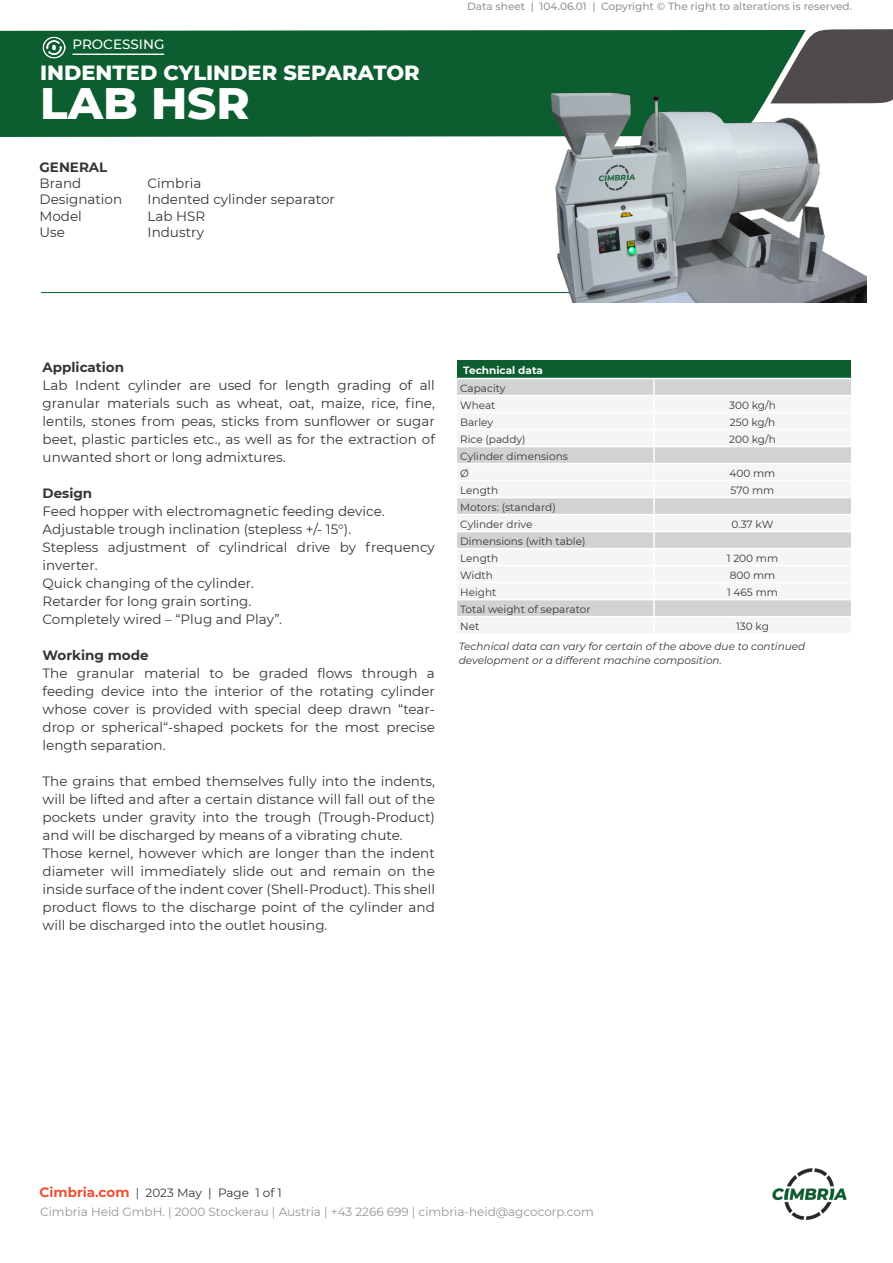
<style>
.page{position:relative;width:893px;height:1263px;background:#fff}
.page>*{position:absolute;margin:0;border:0;box-sizing:border-box;transform-origin:0 0}
.t1{font:800 45px "Montserrat";color:#fff}
.t2{font:800 21px "Montserrat";color:#fff}
.Montserrat_9_pt{font:13.5px/18px "Montserrat";color:#363536;text-align:justify}
.Montserrat_9_pt_fed{font:700 13.5px "Montserrat";color:#363536}
.t3{font:500 13.5px "Montserrat";color:#fff}
.t4{font:12px "Montserrat";color:#939598}
.t5{font:12px "Montserrat";color:#363536}
.Spec_Table_Body{font:10.5px "Montserrat";color:#363536}
.Montserrat_9_pt-2{font:italic 10.5px/13.5px "Montserrat";color:#363536}
.t6{font:500 10.5px "Montserrat";color:#939598}
.Spec_Table_Body-2{font:700 10.5px "Montserrat";color:#fff}
.s1{font-weight:700;font-size:13.5px;color:#ef5032}
</style>
<div class="page">
<div style="left:0;top:30px;width:770px;height:107px;background:#0c5d2f"></div>
<svg style="left:770px;top:29px;width:123px;height:74px;background:#4f5953"></svg>
<img style="left:772px;top:1168px;width:75px;height:53px">
<hr style="left:41px;top:292px;width:810px;height:1px;background:#0c5d2f">
<img style="left:43px;top:36px;width:22px;height:23px">
<hr style="left:73px;top:54px;width:91px;height:1px;background:#fff">
<img style="left:534px;top:67px;width:332px;height:236px">
<div style="left:457px;top:360px;width:394px;height:18px;background:#0c5d2f"></div>
<svg style="left:457px;top:379px;width:394px;height:16px;background:#d2d3d5"></svg>
<svg style="left:457px;top:447px;width:394px;height:169px;fill:#f5f5f6"></svg>
<hr style="left:457px;top:463px;width:197px;height:1px;background:#fff">
<hr style="left:654px;top:463px;width:197px;height:1px;background:#fff">
<hr style="left:457px;top:480px;width:197px;height:1px;background:#fff">
<hr style="left:654px;top:480px;width:197px;height:1px;background:#fff">
<hr style="left:457px;top:497px;width:197px;height:1px;background:#fff">
<hr style="left:654px;top:497px;width:197px;height:1px;background:#fff">
<hr style="left:457px;top:514px;width:197px;height:1px;background:#fff">
<hr style="left:654px;top:514px;width:197px;height:1px;background:#fff">
<hr style="left:457px;top:531px;width:197px;height:1px;background:#fff">
<hr style="left:654px;top:531px;width:197px;height:1px;background:#fff">
<hr style="left:457px;top:548px;width:197px;height:1px;background:#fff">
<hr style="left:654px;top:548px;width:197px;height:1px;background:#fff">
<hr style="left:457px;top:565px;width:197px;height:1px;background:#fff">
<hr style="left:654px;top:565px;width:197px;height:1px;background:#fff">
<hr style="left:457px;top:582px;width:197px;height:1px;background:#fff">
<hr style="left:654px;top:582px;width:197px;height:1px;background:#fff">
<hr style="left:457px;top:599px;width:197px;height:1px;background:#fff">
<hr style="left:654px;top:599px;width:197px;height:1px;background:#fff">
<svg style="left:653px;top:379px;width:2px;height:237px"></svg>
<p class="t3" style="left:73px;top:35px;width:93px">PROCESSING</p>
<p class="t2" style="left:40px;top:57px;width:381px">INDENTED CYLINDER SEPARATOR</p>
<p class="t1" style="left:40px;top:70px;width:211px">LAB HSR</p>
<p class="Montserrat_9_pt_fed" style="left:40px;top:158px;width:69px">GENERAL</p>
<p class="Montserrat_9_pt" style="left:40px;top:174px;width:43px">Brand</p>
<p class="Montserrat_9_pt" style="left:148px;top:174px;width:55px">Cimbria</p>
<p class="Montserrat_9_pt" style="left:40px;top:190px;width:84px">Designation</p>
<p class="Montserrat_9_pt" style="left:148px;top:190px;width:189px">Indented cylinder separator</p>
<p class="Montserrat_9_pt" style="left:40px;top:206px;width:44px">Model</p>
<p class="Montserrat_9_pt" style="left:148px;top:206px;width:59px">Lab HSR</p>
<p class="Montserrat_9_pt" style="left:40px;top:223px;width:27px">Use</p>
<p class="Montserrat_9_pt" style="left:148px;top:223px;width:58px">Industry</p>
<p class="t6" style="left:467px;top:-1px;width:386px">Data sheet | 104.06.01 | Copyright © The right to alterations is reserved.</p>
<p class="Montserrat_9_pt_fed" style="left:43px;top:357px;width:83px">Application</p>
<p class="Montserrat_9_pt" style="left:43px;top:375px;width:394px">Lab Indent cylinder are used for length grading of all granular materials such as wheat, oat, maize, rice, fine, lentils, stones from peas, sticks from sunflower or sugar beet, plastic particles etc., as well as for the extraction of unwanted short or long admixtures.</p>
<p class="Montserrat_9_pt_fed" style="left:43px;top:483px;width:51px">Design</p>
<p class="Montserrat_9_pt" style="left:43px;top:501px;width:344px">Feed hopper with electromagnetic feeding device.</p>
<p class="Montserrat_9_pt" style="left:43px;top:519px;width:310px">Adjustable trough inclination (stepless +/- 15°).</p>
<p class="Montserrat_9_pt" style="left:43px;top:537px;width:394px">Stepless adjustment of cylindrical drive by frequency inverter.</p>
<p class="Montserrat_9_pt" style="left:43px;top:573px;width:213px">Quick changing of the cylinder.</p>
<p class="Montserrat_9_pt" style="left:43px;top:591px;width:210px">Retarder for long grain sorting.</p>
<p class="Montserrat_9_pt" style="left:43px;top:609px;width:241px">Completely wired – “Plug and Play”.</p>
<p class="Montserrat_9_pt_fed" style="left:43px;top:645px;width:108px">Working mode</p>
<p class="Montserrat_9_pt" style="left:43px;top:663px;width:394px">The granular material to be graded flows through a feeding device into the interior of the rotating cylinder whose cover is provided with special deep drawn “tear&shy;drop or spherical“-shaped pockets for the most precise length separation.</p>
<p class="Montserrat_9_pt" style="left:43px;top:771px;width:394px">The grains that embed themselves fully into the indents, will be lifted and after a certain distance will fall out of the pockets under gravity into the trough (Trough-Product) and will be discharged by means of a vibrating chute.</p>
<p class="Montserrat_9_pt" style="left:43px;top:843px;width:394px">Those kernel, however which are longer than the indent diameter will immediately slide out and remain on the inside surface of the indent cover (Shell-Product). This shell product flows to the discharge point of the cylinder and will be discharged into the outlet housing.</p>
<p class="Spec_Table_Body-2" style="left:463px;top:363px;width:81px">Technical data</p>
<p class="Spec_Table_Body" style="left:460px;top:381px;width:47px">Capacity</p>
<p class="Spec_Table_Body" style="left:460px;top:398px;width:37px">Wheat</p>
<p class="Spec_Table_Body" style="left:729px;top:398px;width:48px">300 kg/h</p>
<p class="Spec_Table_Body" style="left:460px;top:415px;width:34px">Barley</p>
<p class="Spec_Table_Body" style="left:730px;top:415px;width:47px">250 kg/h</p>
<p class="Spec_Table_Body" style="left:460px;top:432px;width:67px">Rice (paddy)</p>
<p class="Spec_Table_Body" style="left:729px;top:432px;width:48px">200 kg/h</p>
<p class="Spec_Table_Body" style="left:460px;top:449px;width:109px">Cylinder dimensions</p>
<p class="Spec_Table_Body" style="left:460px;top:466px;width:10px">Ø</p>
<p class="Spec_Table_Body" style="left:730px;top:466px;width:47px">400 mm</p>
<p class="Spec_Table_Body" style="left:460px;top:483px;width:40px">Length</p>
<p class="Spec_Table_Body" style="left:731px;top:483px;width:45px">570 mm</p>
<p class="Spec_Table_Body" style="left:460px;top:500px;width:97px">Motors: (standard)</p>
<p class="Spec_Table_Body" style="left:460px;top:517px;width:74px">Cylinder drive</p>
<p class="Spec_Table_Body" style="left:732px;top:517px;width:43px">0.37 kW</p>
<p class="Spec_Table_Body" style="left:460px;top:534px;width:127px">Dimensions (with table)</p>
<p class="Spec_Table_Body" style="left:460px;top:551px;width:40px">Length</p>
<p class="Spec_Table_Body" style="left:727px;top:551px;width:53px">1 200 mm</p>
<p class="Spec_Table_Body" style="left:460px;top:568px;width:34px">Width</p>
<p class="Spec_Table_Body" style="left:730px;top:568px;width:47px">800 mm</p>
<p class="Spec_Table_Body" style="left:460px;top:585px;width:38px">Height</p>
<p class="Spec_Table_Body" style="left:727px;top:585px;width:52px">1 465 mm</p>
<p class="Spec_Table_Body" style="left:460px;top:602px;width:132px">Total weight of separator</p>
<p class="Spec_Table_Body" style="left:460px;top:619px;width:21px">Net</p>
<p class="Spec_Table_Body" style="left:736px;top:619px;width:34px">130 kg</p>
<p class="Montserrat_9_pt-2" style="left:459px;top:639px;width:348px">Technical data can vary for certain of the above due to continued development or a different machine composition.</p>
<p class="t5" style="left:40px;top:1184px;width:244px"><span class="s1">Cimbria.com</span> | 2023 May | Page 1 of 1</p>
<p class="t4" style="left:40px;top:1203px;width:555px">Cimbria Heid GmbH. | 2000 Stockerau | Austria | +43 2266 699 | cimbria-heid@agcocorp.com</p>
</div>
